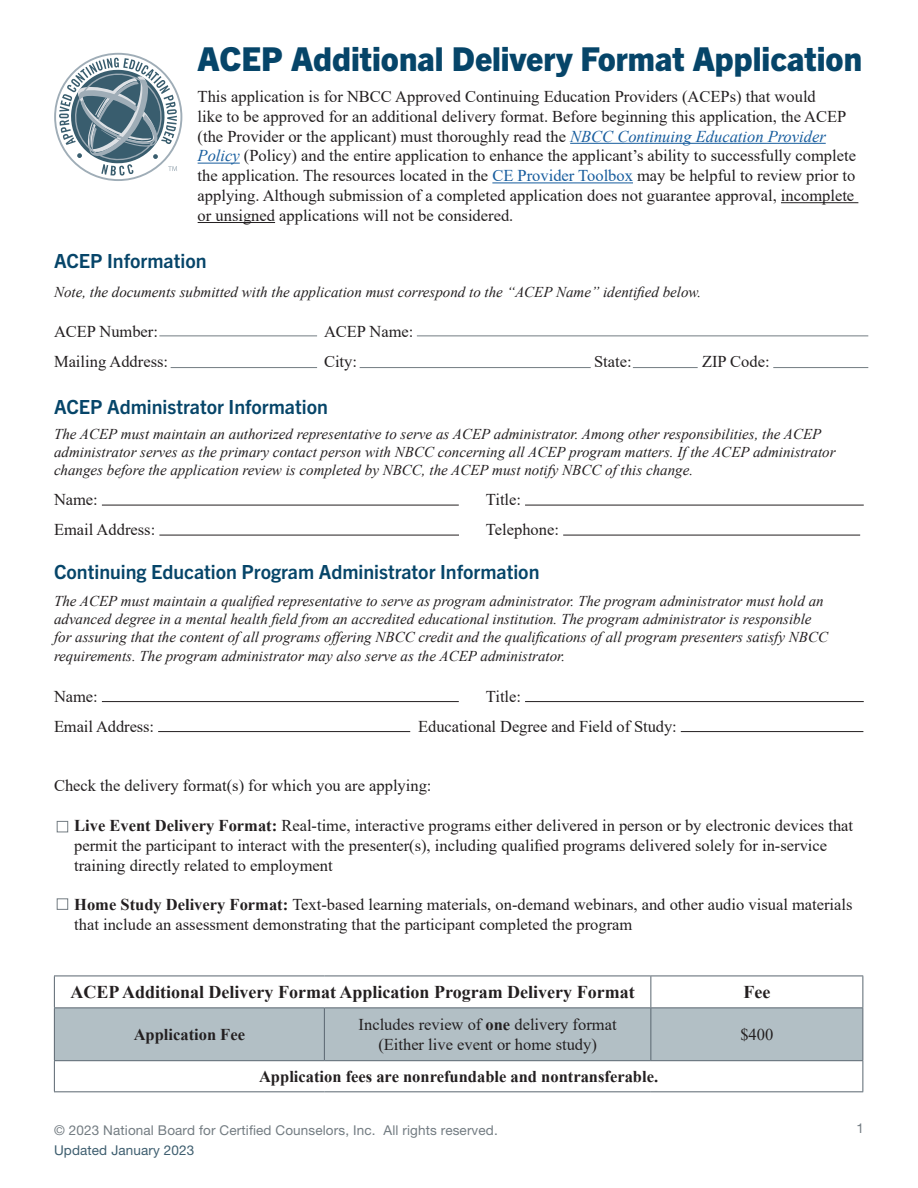
<style>
.page{position:relative;width:918px;height:1188px;background:#fff}
.page>*{position:absolute;margin:0;border:0;box-sizing:border-box;transform-origin:0 0}
.t1{font:800 33px "Trade Gothic Next LT Pro";color:#064569}
.t2{font:700 19.5px "Trade Gothic Next LT Pro";color:#064569}
.t3{font:700 18px "Times New Roman";color:#231f20}
.t4{font:16.5px/19.8px "Times New Roman";color:#231f20}
.t5{font:700 16.5px "Times New Roman";color:#231f20}
.t6{font:italic 15px/18px "Times New Roman";color:#231f20}
.ABCD{font:13.5px/19.5px "Helvetica Neue LT Std";letter-spacing:.01em;color:#737c82}
.s1{font-style:italic;color:#175d9e}
.s2{color:#175d9e}
.s3{font-weight:700}
.s4{color:#3e5e6f}
</style>
<div class="page">
<svg style="left:54px;top:53px;width:128px;height:128px"></svg>
<hr style="left:570px;top:143px;width:256px;height:1px;background:#175d9e">
<hr style="left:198px;top:163px;width:42px;height:1px;background:#175d9e">
<hr style="left:492px;top:183px;width:141px;height:1px;background:#175d9e">
<hr style="left:781px;top:202px;width:77px;height:1px;background:#231f20">
<hr style="left:198px;top:222px;width:77px;height:1px;background:#231f20">
<hr style="left:102px;top:505px;width:357px;height:1px;background:#231f20">
<hr style="left:525px;top:505px;width:339px;height:1px;background:#231f20">
<hr style="left:159px;top:535px;width:300px;height:1px;background:#231f20">
<hr style="left:563px;top:535px;width:297px;height:1px;background:#231f20">
<hr style="left:102px;top:701px;width:357px;height:1px;background:#231f20">
<hr style="left:525px;top:701px;width:339px;height:1px;background:#231f20">
<hr style="left:158px;top:731px;width:252px;height:1px;background:#231f20">
<hr style="left:681px;top:731px;width:182px;height:1px;background:#231f20">
<div style="left:55px;top:1008px;width:807px;height:52px;background:#b2bfc5"></div>
<hr style="left:54px;top:976px;width:270px;height:1px;background:#5a6670">
<hr style="left:54px;top:976px;width:1px;height:31px;background:#5a6670">
<hr style="left:324px;top:976px;width:327px;height:1px;background:#5a6670">
<hr style="left:651px;top:976px;width:212px;height:1px;background:#5a6670">
<hr style="left:650px;top:976px;width:1px;height:31px;background:#5a6670">
<hr style="left:862px;top:976px;width:1px;height:31px;background:#5a6670">
<hr style="left:54px;top:1007px;width:270px;height:1px;background:#5a6670">
<hr style="left:54px;top:1008px;width:1px;height:52px;background:#5a6670">
<hr style="left:324px;top:1007px;width:327px;height:1px;background:#5a6670">
<hr style="left:324px;top:1008px;width:1px;height:52px;background:#5a6670">
<hr style="left:651px;top:1007px;width:212px;height:1px;background:#5a6670">
<hr style="left:650px;top:1008px;width:1px;height:52px;background:#5a6670">
<hr style="left:862px;top:1008px;width:1px;height:52px;background:#5a6670">
<hr style="left:54px;top:1060px;width:270px;height:1px;background:#5a6670">
<hr style="left:54px;top:1061px;width:1px;height:30px;background:#5a6670">
<hr style="left:324px;top:1060px;width:327px;height:1px;background:#5a6670">
<hr style="left:651px;top:1060px;width:212px;height:1px;background:#5a6670">
<hr style="left:862px;top:1061px;width:1px;height:30px;background:#5a6670">
<hr style="left:54px;top:1091px;width:270px;height:1px;background:#5a6670">
<hr style="left:324px;top:1091px;width:327px;height:1px;background:#5a6670">
<hr style="left:651px;top:1091px;width:212px;height:1px;background:#5a6670">
<hr style="left:159px;top:336px;width:158px;height:1px;background:#737c82">
<hr style="left:417px;top:336px;width:451px;height:1px;background:#737c82">
<hr style="left:773px;top:367px;width:95px;height:1px;background:#737c82">
<hr style="left:633px;top:367px;width:65px;height:1px;background:#737c82">
<hr style="left:360px;top:367px;width:231px;height:1px;background:#737c82">
<hr style="left:171px;top:367px;width:146px;height:1px;background:#737c82">
<div style="left:57px;top:821px;width:11px;height:11px;border:1px solid #737c82"></div>
<div style="left:57px;top:899px;width:11px;height:11px;border:1px solid #737c82"></div>
<p class="t1" style="left:198px;top:36px;width:666px">ACEP Additional Delivery Format Application</p>
<p class="t4" style="left:198px;top:86px;width:620px">This application is for NBCC Approved Continuing Education Providers (ACEPs) that would</p>
<p class="t4" style="left:198px;top:106px;width:660px">like to be approved for an additional delivery format. Before beginning this application, the ACEP (the Provider or the applicant) must thoroughly read the <span class="s1">NBCC Continuing Education Provider Policy</span> (Policy) and the entire application to enhance the applicant’s ability to successfully complete the application. The resources located in the <span class="s2">CE Provider Toolbox</span> may be helpful to review prior to applying. Although submission of a completed application does not guarantee approval, incomplete or unsigned applications will not be considered.</p>
<p class="t2" style="left:54px;top:247px;width:154px">ACEP Information</p>
<p class="t6" style="left:54px;top:282px;width:649px">Note, the documents submitted with the application must correspond to the “ACEP Name” identified below.</p>
<p class="t4" style="left:54px;top:321px;width:105px">ACEP Number:</p>
<p class="t4" style="left:324px;top:321px;width:91px">ACEP Name:</p>
<p class="t4" style="left:54px;top:351px;width:116px">Mailing Address:</p>
<p class="t4" style="left:324px;top:351px;width:35px">City:</p>
<p class="t4" style="left:594px;top:351px;width:39px">State:</p>
<p class="t4" style="left:702px;top:351px;width:69px">ZIP Code:</p>
<p class="t2" style="left:54px;top:393px;width:275px">ACEP Administrator Information</p>
<p class="t6" style="left:54px;top:425px;width:783px">The ACEP must maintain an authorized representative to serve as ACEP administrator. Among other responsibilities, the ACEP administrator serves as the primary contact person with NBCC concerning all ACEP program matters. If the ACEP administrator changes before the application review is completed by NBCC, the ACEP must notify NBCC of this change.</p>
<p class="t4" style="left:54px;top:490px;width:45px">Name:</p>
<p class="t4" style="left:486px;top:490px;width:37px">Title:</p>
<p class="t4" style="left:54px;top:520px;width:103px">Email Address:</p>
<p class="t4" style="left:486px;top:520px;width:75px">Telephone:</p>
<p class="t2" style="left:54px;top:558px;width:487px">Continuing Education Program Administrator Information</p>
<p class="t6" style="left:54px;top:591px;width:776px">The ACEP must maintain a qualified representative to serve as program administrator. The program administrator must hold an advanced degree in a mental health field from an accredited educational institution. The program administrator is responsible for assuring that the content of all programs offering NBCC credit and the qualifications of all program presenters satisfy NBCC</p>
<p class="t6" style="left:54px;top:647px;width:513px">requirements. The program administrator may also serve as the ACEP administrator.</p>
<p class="t4" style="left:54px;top:686px;width:45px">Name:</p>
<p class="t4" style="left:486px;top:686px;width:37px">Title:</p>
<p class="t4" style="left:54px;top:716px;width:102px">Email Address:</p>
<p class="t4" style="left:418px;top:716px;width:260px">Educational Degree and Field of Study:</p>
<p class="t4" style="left:54px;top:775px;width:379px">Check the delivery format(s) for which you are applying:</p>
<p class="t4" style="left:74px;top:815px;width:780px"><span class="s3">Live Event Delivery Format:</span> Real-time, interactive programs either delivered in person or by electronic devices that permit the participant to interact with the presenter(s), including qualified programs delivered solely for in-service training directly related to employment</p>
<p class="t4" style="left:74px;top:894px;width:780px"><span class="s3">Home Study Delivery Format:</span> Text-based learning materials, on-demand webinars, and other audio visual materials that include an assessment demonstrating that the participant completed the program</p>
<p class="t3" style="left:71px;top:979px;width:566px">ACEP Additional Delivery Format Application Program Delivery Format</p>
<p class="t3" style="left:743px;top:979px;width:28px">Fee</p>
<p class="t5" style="left:134px;top:1022px;width:113px">Application Fee</p>
<p class="t4" style="left:359px;top:1014px;width:259px">Includes review of <span class="s3">one</span> delivery format</p>
<p class="t4" style="left:378px;top:1034px;width:220px">(Either live event or home study)</p>
<p class="t4" style="left:740px;top:1024px;width:35px">$400</p>
<p class="t5" style="left:259px;top:1064px;width:401px">Application fees are nonrefundable and nontransferable.</p>
<p class="ABCD" style="left:54px;top:1120px;width:445px">© 2023 National Board for Certified Counselors, Inc. All rights reserved.<br><span class="s4">Updated January 2023</span></p>
<p class="ABCD" style="left:856px;top:1118px;width:9px">1</p>
</div>
